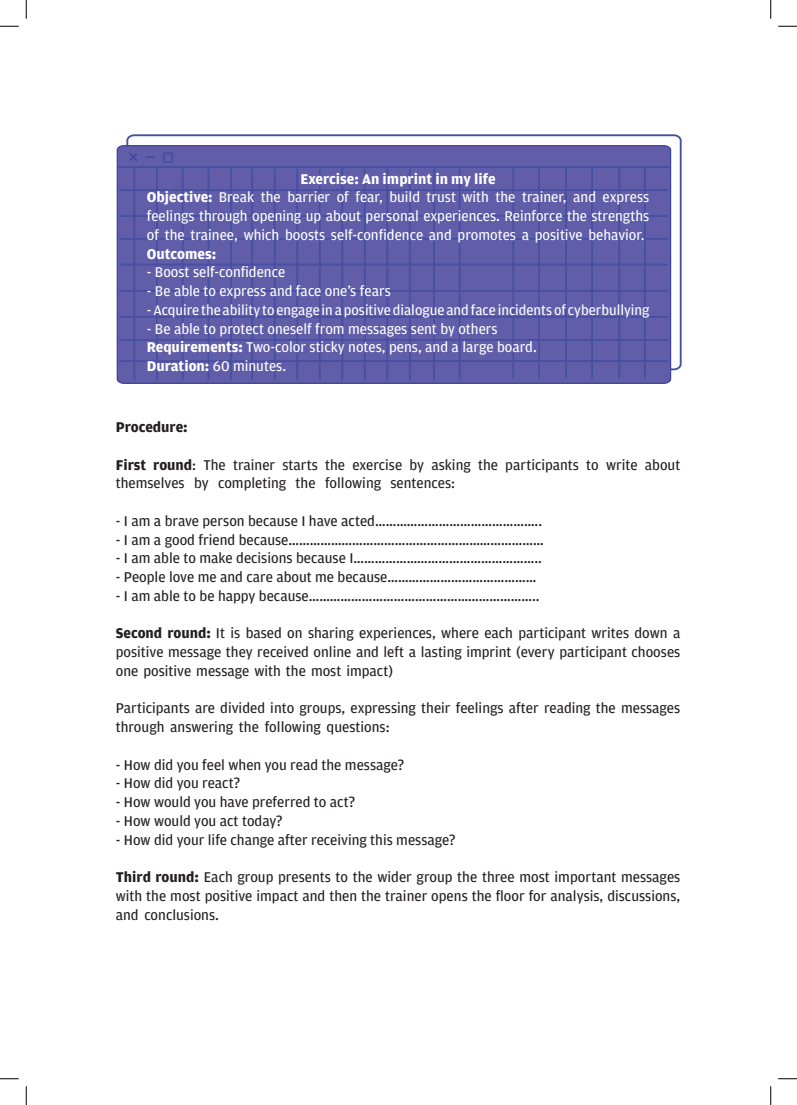
<style>
.page{position:relative;width:797px;height:1105px;background:#fff}
.page>*{position:absolute;margin:0;border:0;box-sizing:border-box;transform-origin:0 0}
.t1{font:15px/18.8px "Amplitude";color:#231f20}
.t2{font:15px/18.8px "Amplitude";color:#fff;text-align:center}
.t3{font:700 15px "Amplitude";color:#231f20}
.t4{font:700 15px "Amplitude";color:#fff}
.t5{font:14.75px "Amplitude";color:#fff}
.s1{font-weight:700}
.s2{font-size:15px}
</style>
<div class="page">
<svg style="left:126px;top:134px;width:556px;height:237px"></svg>
<div style="left:116px;top:144px;width:555px;height:240px;background:#615da9"></div>
<div style="left:163px;top:152px;width:10px;height:11px;border:2px solid #4650a2"></div>
<hr style="left:117px;top:166px;width:552px;height:2px;background:#4650a2">
<hr style="left:251px;top:169px;width:2px;height:211px;background:#4650a2">
<hr style="left:119px;top:189px;width:549px;height:2px;background:#4650a2">
<hr style="left:119px;top:264px;width:549px;height:1px;background:#4650a2">
<hr style="left:119px;top:215px;width:549px;height:2px;background:#4650a2">
<hr style="left:119px;top:290px;width:549px;height:2px;background:#4650a2">
<hr style="left:119px;top:316px;width:549px;height:2px;background:#4650a2">
<hr style="left:119px;top:360px;width:549px;height:2px;background:#4650a2">
<hr style="left:119px;top:238px;width:549px;height:2px;background:#4650a2">
<hr style="left:133px;top:169px;width:2px;height:211px;background:#4650a2">
<hr style="left:341px;top:169px;width:2px;height:211px;background:#4650a2">
<hr style="left:433px;top:169px;width:2px;height:211px;background:#4650a2">
<hr style="left:296px;top:169px;width:2px;height:211px;background:#4650a2">
<hr style="left:207px;top:169px;width:2px;height:211px;background:#4650a2">
<hr style="left:386px;top:169px;width:2px;height:211px;background:#4650a2">
<hr style="left:274px;top:169px;width:2px;height:211px;background:#4650a2">
<hr style="left:156px;top:169px;width:2px;height:211px;background:#4650a2">
<hr style="left:182px;top:169px;width:2px;height:211px;background:#4650a2">
<hr style="left:364px;top:169px;width:2px;height:211px;background:#4650a2">
<hr style="left:459px;top:169px;width:1px;height:211px;background:#4650a2">
<hr style="left:319px;top:169px;width:2px;height:211px;background:#4650a2">
<hr style="left:230px;top:169px;width:2px;height:211px;background:#4650a2">
<hr style="left:409px;top:169px;width:2px;height:211px;background:#4650a2">
<hr style="left:119px;top:339px;width:549px;height:2px;background:#4650a2">
<hr style="left:512px;top:167px;width:2px;height:211px;background:#4650a2">
<hr style="left:538px;top:167px;width:2px;height:211px;background:#4650a2">
<hr style="left:565px;top:167px;width:2px;height:211px;background:#4650a2">
<hr style="left:591px;top:167px;width:2px;height:211px;background:#4650a2">
<hr style="left:618px;top:167px;width:2px;height:211px;background:#4650a2">
<hr style="left:644px;top:167px;width:1px;height:211px;background:#4650a2">
<svg style="left:0;top:25px;width:19px;height:2px"></svg>
<svg style="left:778px;top:25px;width:19px;height:2px"></svg>
<svg style="left:0;top:1078px;width:19px;height:1px"></svg>
<svg style="left:778px;top:1078px;width:19px;height:1px"></svg>
<svg style="left:25px;top:0;width:2px;height:19px"></svg>
<svg style="left:25px;top:1086px;width:2px;height:19px"></svg>
<svg style="left:770px;top:0;width:1px;height:19px"></svg>
<svg style="left:770px;top:1086px;width:1px;height:19px"></svg>
<p class="t2" style="left:147px;top:169px;width:504px"><span class="s1">Exercise: An imprint in my life<br>Objective:</span> Break the barrier of fear, build trust with the trainer, and express feelings through opening up about personal experiences. Reinforce the strengths of the trainee, which boosts self-confidence and promotes a positive behavior.</p>
<p class="t4" style="left:147px;top:245px;width:71px">Outcomes:</p>
<p class="t2" style="left:147px;top:263px;width:140px">- Boost self-confidence</p>
<p class="t2" style="left:147px;top:282px;width:245px">- Be able to express and face one’s fears</p>
<p class="t5" style="left:147px;top:302px;width:504px"><span class="s2">-</span> Acquire the ability to engage in a positive dialogue and face incidents of cyberbullying</p>
<p class="t2" style="left:147px;top:319px;width:391px;text-align:left">- Be able to protect oneself from messages sent by others<br><span class="s1">Requirements:</span> Two-color sticky notes, pens, and a large board.<br><span class="s1">Duration:</span> 60 minutes.</p>
<p class="t3" style="left:116px;top:419px;width:73px">Procedure:</p>
<p class="t1" style="left:116px;top:455px;width:566px"><span class="s1">First round</span>: The trainer starts the exercise by asking the participants to write about themselves by completing the following sentences:</p>
<p class="t1" style="left:116px;top:512px;width:428px">- I am a brave person because I have acted………………………………………..</p>
<p class="t1" style="left:116px;top:530px;width:429px">- I am a good friend because………………………………………………………………</p>
<p class="t1" style="left:116px;top:549px;width:427px">- I am able to make decisions because I……………………………………………..</p>
<p class="t1" style="left:116px;top:568px;width:422px">- People love me and care about me because……………………………………</p>
<p class="t1" style="left:116px;top:587px;width:425px">- I am able to be happy because………………………………………………………..</p>
<p class="t1" style="left:116px;top:624px;width:566px;text-align:justify"><span class="s1">Second round:</span> It is based on sharing experiences, where each participant writes down a positive message they received online and left a lasting imprint (every participant chooses one positive message with the most impact)</p>
<p class="t1" style="left:116px;top:699px;width:566px">Participants are divided into groups, expressing their feelings after reading the messages through answering the following questions:</p>
<p class="t1" style="left:116px;top:755px;width:290px">- How did you feel when you read the message?</p>
<p class="t1" style="left:116px;top:774px;width:126px">- How did you react?</p>
<p class="t1" style="left:116px;top:793px;width:241px">- How would you have preferred to act?</p>
<p class="t1" style="left:116px;top:812px;width:168px">- How would you act today?</p>
<p class="t1" style="left:116px;top:830px;width:341px">- How did your life change after receiving this message?</p>
<p class="t1" style="left:116px;top:868px;width:566px;text-align:justify"><span class="s1">Third round:</span> Each group presents to the wider group the three most important messages with the most positive impact and then the trainer opens the floor for analysis, discussions, and conclusions.</p>
</div>
